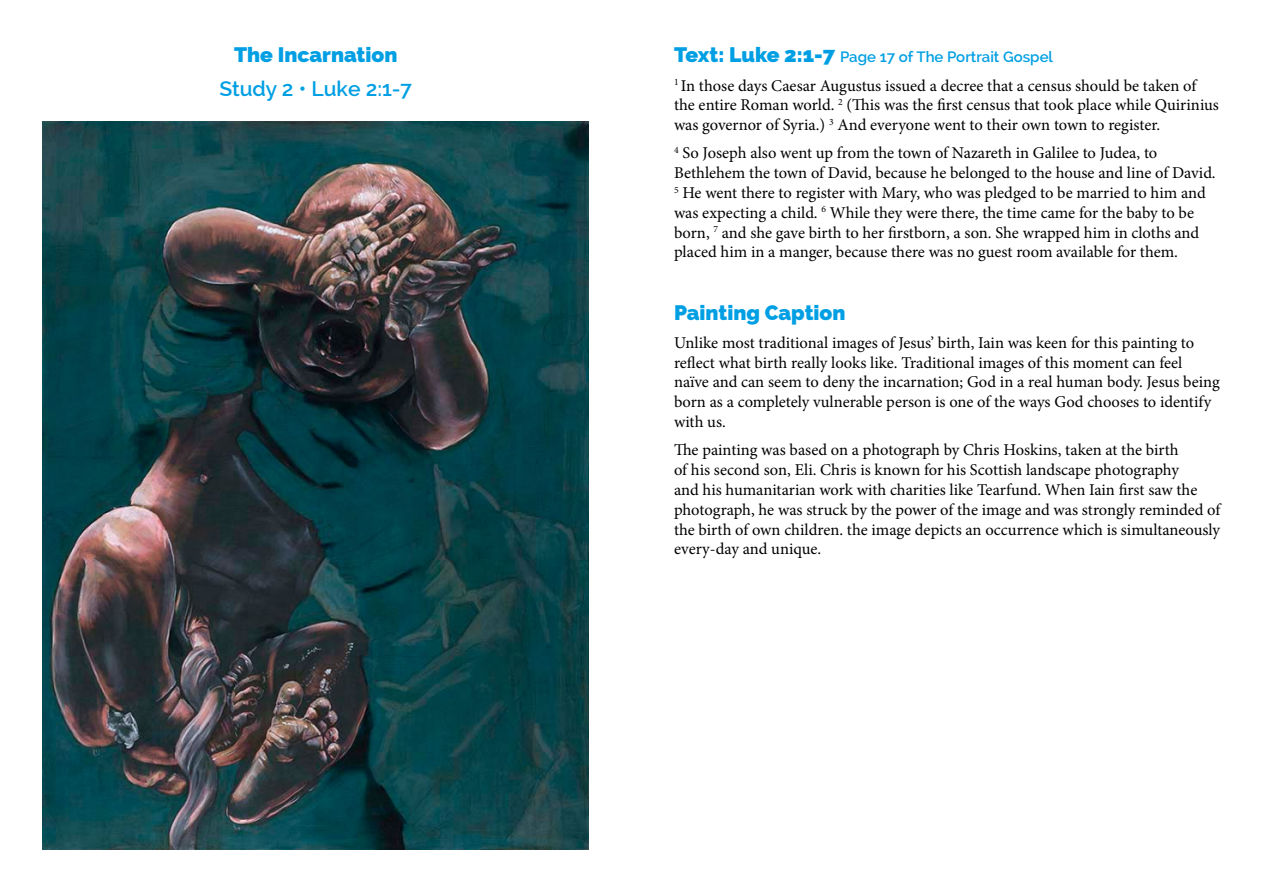
<style>
.page{position:relative;width:1263px;height:893px;background:#fff}
.page>*{position:absolute;margin:0;border:0;box-sizing:border-box;transform-origin:0 0}
.t1{font:800 21px "Raleway";color:#009fe3}
.t2{font:600 21px "Raleway";color:#009fe3}
.t3{font:16.5px/19.8px "Minion Pro";color:#000}
.t4{font:600 15px "Raleway";color:#009fe3}
.s1{font-weight:800;font-size:21px}
</style>
<div class="page">
<img style="left:43px;top:122px;width:546px;height:728px">
<p class="t1" style="left:234px;top:43px;width:165px">The Incarnation</p>
<p class="t2" style="left:219px;top:76px;width:194px">Study 2 • Luke 2:1-7</p>
<p class="t4" style="left:674px;top:48px;width:381px"><span class="s1">Text: Luke 2:1-7</span> Page 17 of The Portrait Gospel</p>
<p class="t3" style="left:674px;top:75px;width:546px"><sup>1</sup> In those days Caesar Augustus issued a decree that a census should be taken of the entire Roman world. <sup>2</sup> (This was the first census that took place while Quirinius was governor of Syria.) <sup>3</sup> And everyone went to their own town to register.</p>
<p class="t3" style="left:674px;top:143px;width:543px"><sup>4</sup> So Joseph also went up from the town of Nazareth in Galilee to Judea, to Bethlehem the town of David, because he belonged to the house and line of David.<br><sup>5</sup> He went there to register with Mary, who was pledged to be married to him and was expecting a child. <sup>6</sup> While they were there, the time came for the baby to be born, <sup>7</sup> and she gave birth to her firstborn, a son. She wrapped him in cloths and placed him in a manger, because there was no guest room available for them.</p>
<p class="t1" style="left:674px;top:300px;width:173px">Painting Caption</p>
<p class="t3" style="left:674px;top:333px;width:547px">Unlike most traditional images of Jesus’ birth, Iain was keen for this painting to reflect what birth really looks like. Traditional images of this moment can feel naïve and can seem to deny the incarnation; God in a real human body. Jesus being born as a completely vulnerable person is one of the ways God chooses to identify with us.</p>
<p class="t3" style="left:674px;top:440px;width:548px">The painting was based on a photograph by Chris Hoskins, taken at the birth<br>of his second son, Eli. Chris is known for his Scottish landscape photography<br>and his humanitarian work with charities like Tearfund. When Iain first saw the photograph, he was struck by the power of the image and was strongly reminded of the birth of own children. the image depicts an occurrence which is simultaneously every-day and unique.</p>
</div>
